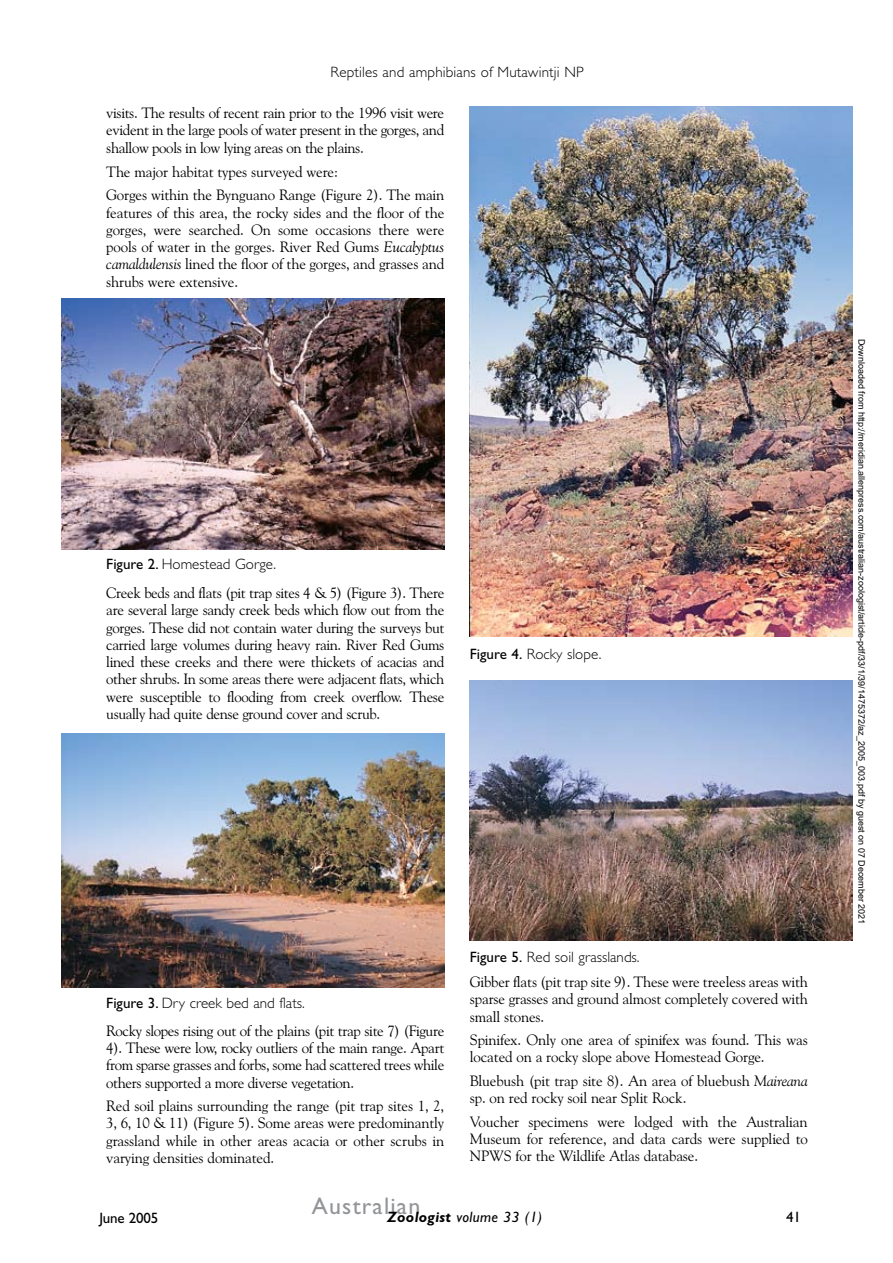
<style>
.page{position:relative;width:893px;height:1263px;background:#fff}
.page>*{position:absolute;margin:0;border:0;box-sizing:border-box;transform-origin:0 0}
.t1{font:24px "Gill Sans";letter-spacing:.05em;color:#939598}
.t2{font:15px/17.2px "Goudy Old Style BT";letter-spacing:-.01em;color:#000;text-align:justify}
.t3{font:300 15px "Gill Sans";color:#000}
.t4{font:italic 15px "Gill Sans";letter-spacing:.025em;color:#000}
.t5{font:15px "Gill Sans";letter-spacing:-.01em;color:#000}
.t6{font:9px "Arial";color:#000}
.s1{font-style:italic}
.s2{font-weight:400}
.s3{font-weight:700}
</style>
<div class="page">
<img style="left:62px;top:299px;width:382px;height:250px">
<img style="left:62px;top:733px;width:382px;height:254px">
<img style="left:470px;top:106px;width:383px;height:531px">
<img style="left:470px;top:680px;width:383px;height:260px">
<p class="t3" style="left:331px;top:63px;width:255px">Reptiles and amphibians of Mutawintji NP</p>
<p class="t2" style="left:106px;top:103px;width:339px;line-height:17.7px">visits. The results of recent rain prior to the 1996 visit were evident in the large pools of water present in the gorges, and shallow pools in low lying areas on the plains.</p>
<p class="t2" style="left:106px;top:159px;width:340px;line-height:23.7px">The major habitat types surveyed were:<br>Gorges within the Bynguano Range (Figure 2). The main</p>
<p class="t2" style="left:106px;top:203px;width:340px">features of this area, the rocky sides and the floor of the gorges, were searched. On some occasions there were pools of water in the gorges. River Red Gums <span class="s1">Eucalyptus camaldulensis</span> lined the floor of the gorges, and grasses and shrubs were extensive.</p>
<p class="t3" style="left:106px;top:555px;width:171px"><span class="s2">Figure 2.</span> Homestead Gorge.</p>
<p class="t2" style="left:106px;top:584px;width:340px">Creek beds and flats (pit trap sites 4 &amp; 5) (Figure 3). There are several large sandy creek beds which flow out from the gorges. These did not contain water during the surveys but carried large volumes during heavy rain. River Red Gums lined these creeks and there were thickets of acacias and other shrubs. In some areas there were adjacent flats, which were susceptible to flooding from creek overflow. These usually had quite dense ground cover and scrub.</p>
<p class="t3" style="left:470px;top:645px;width:133px"><span class="s2">Figure 4.</span> Rocky slope.</p>
<p class="t3" style="left:106px;top:994px;width:200px"><span class="s2">Figure 3.</span> Dry creek bed and flats.</p>
<p class="t2" style="left:106px;top:1022px;width:340px">Rocky slopes rising out of the plains (pit trap site 7) (Figure 4). These were low, rocky outliers of the main range. Apart from sparse grasses and forbs, some had scattered trees while others supported a more diverse vegetation.</p>
<p class="t2" style="left:106px;top:1097px;width:340px">Red soil plains surrounding the range (pit trap sites 1, 2, 3, 6, 10 &amp; 11) (Figure 5). Some areas were predominantly grassland while in other areas acacia or other scrubs in varying densities dominated.</p>
<p class="t3" style="left:470px;top:949px;width:171px"><span class="s2">Figure 5.</span> Red soil grasslands.</p>
<p class="t2" style="left:470px;top:973px;width:340px">Gibber flats (pit trap site 9). These were treeless areas with sparse grasses and ground almost completely covered with small stones.</p>
<p class="t2" style="left:470px;top:1031px;width:340px">Spinifex. Only one area of spinifex was found. This was located on a rocky slope above Homestead Gorge.</p>
<p class="t2" style="left:470px;top:1072px;width:340px">Bluebush (pit trap site 8). An area of bluebush <span class="s1">Maireana </span>sp. on red rocky soil near Split Rock.</p>
<p class="t2" style="left:470px;top:1113px;width:340px">Voucher specimens were lodged with the Australian Museum for reference, and data cards were supplied to NPWS for the Wildlife Atlas database.</p>
<h1 class="t1" style="left:312px;top:1192px;width:110px">Australian</h1>
<p class="t4" style="left:387px;top:1208px;width:157px"><span class="s3">Zoologist</span> volume 33 (1)</p>
<p class="t5" style="left:99px;top:1209px;width:61px">June 2005</p>
<p class="t5" style="left:786px;top:1208px;width:16px">41</p>
<p class="t6" style="left:865px;top:339px;width:587px;rotate:90deg">Downloaded from http://meridian.allenpress.com/australian-zoologist/article-pdf/33/1/39/1475372/az_2005_003.pdf by guest on 07 December 2021</p>
</div>
